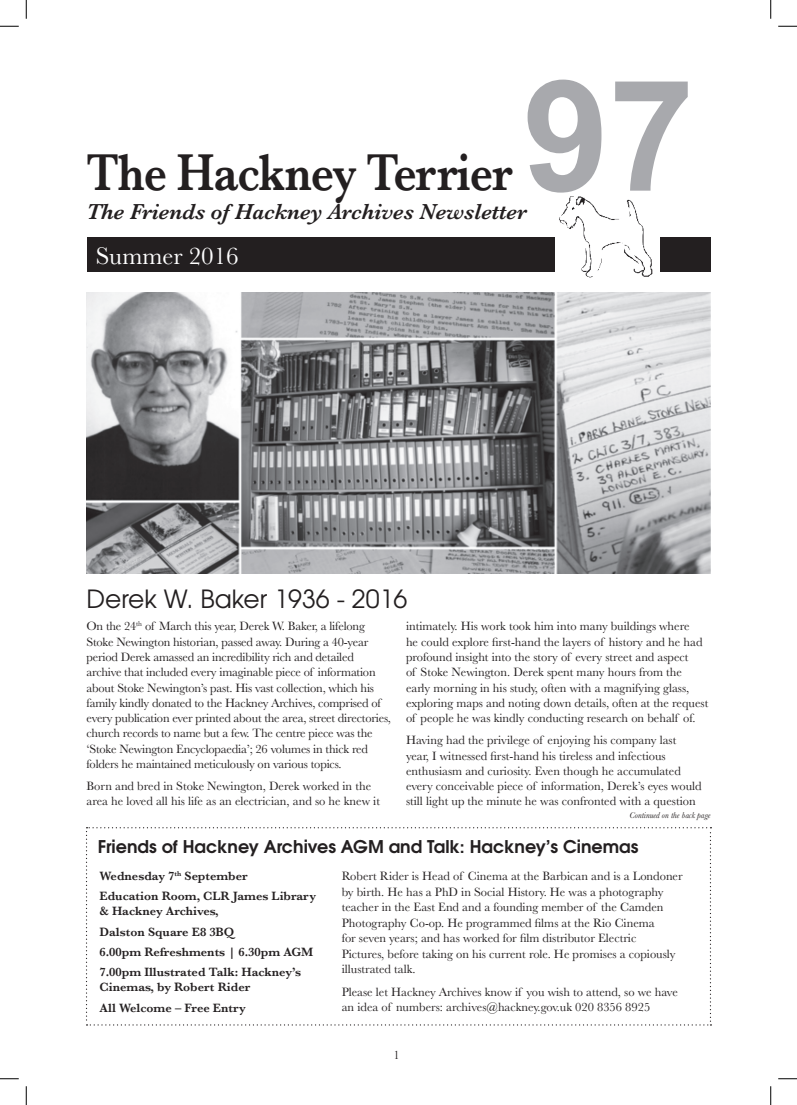
<style>
.page{position:relative;width:797px;height:1105px;background:#fff}
.page>*{position:absolute;margin:0;border:0;box-sizing:border-box;transform-origin:0 0}
.t1{font:700 154.5px "Arial";color:#a8a9ad}
.t2{font:600 53.88px "Baskerville";letter-spacing:-.02em;color:#231f20;scale:.85 1}
.title_span{font:25px "Te X Gyre Adventor";color:#231f20}
.t3{font:25px "Baskerville";color:#fff}
.t4{font:italic 600 22.5px "Baskerville";letter-spacing:-.005em;color:#231f20}
.What_s_on_title{font:700 17.5px "Te X Gyre Adventor";color:#231f20}
.t5{font:12.5px/15.2px "Baskerville";color:#231f20}
.t6{font:600 12.5px/15px "Baskerville";color:#231f20}
.t7{font:italic 8.75px "Baskerville";color:#231f20}
</style>
<div class="page">
<div style="left:86px;top:238px;width:624px;height:34px;background:#231f20"></div>
<img style="left:556px;top:196px;width:103px;height:82px">
<svg style="left:86px;top:827px;width:625px;height:198px"></svg>
<img style="left:86px;top:292px;width:624px;height:282px">
<svg style="left:0;top:25px;width:19px;height:2px"></svg>
<svg style="left:778px;top:25px;width:19px;height:2px"></svg>
<svg style="left:0;top:1078px;width:19px;height:1px"></svg>
<svg style="left:778px;top:1078px;width:19px;height:1px"></svg>
<svg style="left:25px;top:0;width:2px;height:19px"></svg>
<svg style="left:25px;top:1086px;width:2px;height:19px"></svg>
<svg style="left:770px;top:0;width:1px;height:19px"></svg>
<svg style="left:770px;top:1086px;width:1px;height:19px"></svg>
<p class="t1" style="left:522px;top:33px;width:173px">97</p>
<p class="t2" style="left:86px;top:135px;width:502px">The Hackney Terrier</p>
<p class="t4" style="left:86px;top:197px;width:442px">The Friends of Hackney Archives Newsletter</p>
<p class="t3" style="left:96px;top:240px;width:145px">Summer 2016</p>
<p class="title_span" style="left:86px;top:579px;width:322px">Derek W. Baker 1936 - 2016</p>
<p class="t5" style="left:86px;top:619px;width:306px">On the 24<sup>th</sup> of March this year, Derek W. Baker, a lifelong Stoke Newington historian, passed away. During a 40-year period Derek amassed an incredibility rich and detailed archive that included every imaginable piece of information about Stoke Newington’s past. His vast collection, which his family kindly donated to the Hackney Archives, comprised of every publication ever printed about the area, street directories, church records to name but a few. The centre piece was the ‘Stoke Newington Encyclopaedia’; 26 volumes in thick red folders he maintained meticulously on various topics.</p>
<p class="t5" style="left:86px;top:779px;width:295px">Born and bred in Stoke Newington, Derek worked in the area he loved all his life as an electrician, and so he knew it</p>
<p class="t5" style="left:406px;top:619px;width:304px">intimately. His work took him into many buildings where<br>he could explore first-hand the layers of history and he had profound insight into the story of every street and aspect<br>of Stoke Newington. Derek spent many hours from the early morning in his study, often with a magnifying glass, exploring maps and noting down details, often at the request of people he was kindly conducting research on behalf of.</p>
<p class="t5" style="left:406px;top:733px;width:297px">Having had the privilege of enjoying his company last year, I witnessed first-hand his tireless and infectious enthusiasm and curiosity. Even though he accumulated every conceivable piece of information, Derek’s eyes would still light up the minute he was confronted with a question</p>
<p class="What_s_on_title" style="left:98px;top:832px;width:542px">Friends of Hackney Archives AGM and Talk: Hackney’s Cinemas</p>
<p class="t7" style="left:629px;top:809px;width:82px">Continued on the back page</p>
<p class="t6" style="left:99px;top:868px;width:149px">Wednesday 7<sup>th</sup> September</p>
<p class="t6" style="left:99px;top:889px;width:218px">Education Room, CLR James Library &amp; Hackney Archives,</p>
<p class="t6" style="left:99px;top:924px;width:136px">Dalston Square E8 3BQ</p>
<p class="t6" style="left:99px;top:944px;width:215px">6.00pm Refreshments | 6.30pm AGM</p>
<p class="t6" style="left:99px;top:965px;width:203px">7.00pm Illustrated Talk: Hackney’s<br>Cinemas, by Robert Rider</p>
<p class="t6" style="left:99px;top:1000px;width:148px">All Welcome – Free Entry</p>
<p class="t5" style="left:342px;top:868px;width:342px">Robert Rider is Head of Cinema at the Barbican and is a Londoner by birth. He has a PhD in Social History. He was a photography teacher in the East End and a founding member of the Camden Photography Co-op. He programmed films at the Rio Cinema<br>for seven years; and has worked for film distributor Electric<br>Pictures, before taking on his current role. He promises a copiously illustrated talk.</p>
<p class="t5" style="left:342px;top:984px;width:337px">Please let Hackney Archives know if you wish to attend, so we have an idea of numbers: archives@hackney.gov.uk 020 8356 8925</p>
<p class="t5" style="left:393px;top:1047px;width:8px">1</p>
</div>
